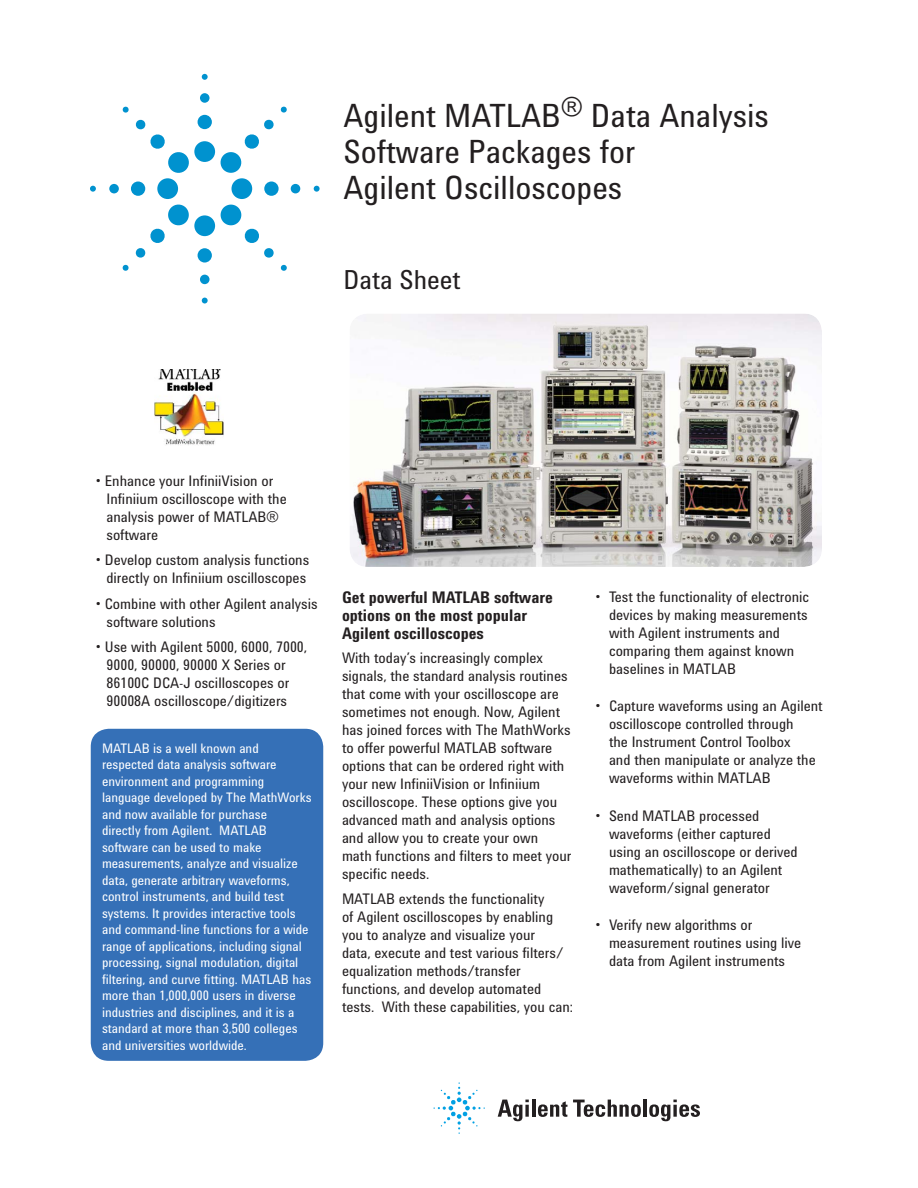
<style>
.page{position:relative;width:918px;height:1188px;background:#fff}
.page>*{position:absolute;margin:0;border:0;box-sizing:border-box;transform-origin:0 0}
.t1{font:33px/36px "Agilent Condensed CFF";color:#231f20}
.t2{font:27px "Agilent Condensed CFF";color:#231f20}
.t3{font:700 16.5px/18px "Agilent Condensed CFF";color:#231f20}
.t4{font:15px/18px "Agilent Condensed CFF";color:#231f20}
.t5{font:13.5px/16.5px "Agilent Condensed CFF";color:#fff}
</style>
<div class="page">
<div style="left:194px;top:141px;width:21px;height:21px;background:#0092cf;border-radius:50%"></div>
<div style="left:198px;top:115px;width:14px;height:14px;background:#0092cf;border-radius:50%"></div>
<div style="left:200px;top:93px;width:10px;height:10px;background:#0092cf;border-radius:50%"></div>
<svg style="left:202px;top:74px;width:6px;height:6px"></svg>
<div style="left:231px;top:178px;width:21px;height:21px;background:#0092cf;border-radius:50%"></div>
<div style="left:264px;top:182px;width:15px;height:14px;background:#0092cf;border-radius:50%"></div>
<div style="left:291px;top:184px;width:9px;height:9px;background:#0092cf;border-radius:50%"></div>
<svg style="left:314px;top:186px;width:6px;height:6px"></svg>
<div style="left:194px;top:215px;width:21px;height:21px;background:#0092cf;border-radius:50%"></div>
<div style="left:198px;top:248px;width:14px;height:15px;background:#0092cf;border-radius:50%"></div>
<div style="left:200px;top:275px;width:10px;height:9px;background:#0092cf;border-radius:50%"></div>
<svg style="left:202px;top:298px;width:6px;height:6px"></svg>
<div style="left:157px;top:178px;width:21px;height:21px;background:#0092cf;border-radius:50%"></div>
<div style="left:131px;top:182px;width:14px;height:14px;background:#0092cf;border-radius:50%"></div>
<div style="left:109px;top:184px;width:10px;height:9px;background:#0092cf;border-radius:50%"></div>
<svg style="left:90px;top:186px;width:6px;height:6px"></svg>
<svg style="left:220px;top:119px;width:54px;height:54px"></svg>
<svg style="left:281px;top:106px;width:6px;height:7px"></svg>
<svg style="left:220px;top:204px;width:54px;height:54px"></svg>
<svg style="left:281px;top:265px;width:6px;height:6px"></svg>
<svg style="left:135px;top:204px;width:54px;height:54px"></svg>
<svg style="left:122px;top:265px;width:7px;height:6px"></svg>
<svg style="left:135px;top:119px;width:54px;height:54px"></svg>
<svg style="left:122px;top:106px;width:7px;height:7px"></svg>
<svg style="left:498px;top:1100px;width:31px;height:21px"></svg>
<svg style="left:525px;top:1105px;width:4px;height:12px"></svg>
<hr style="left:532px;top:1100px;width:3px;height:17px;background:#231f20">
<svg style="left:538px;top:1101px;width:29px;height:16px"></svg>
<svg style="left:573px;top:1100px;width:68px;height:17px"></svg>
<hr style="left:643px;top:1100px;width:4px;height:17px;background:#231f20">
<svg style="left:649px;top:1100px;width:51px;height:21px"></svg>
<svg style="left:434px;top:1082px;width:51px;height:52px"></svg>
<img style="left:350px;top:314px;width:472px;height:253px;border-radius:18px">
<div style="left:91px;top:729px;width:232px;height:332px;background:#3570b7;border-radius:18px"></div>
<img style="left:154px;top:369px;width:69px;height:76px">
<h1 class="t1" style="left:344px;top:101px;width:427px">Agilent MATLAB<sup>®</sup> Data Analysis<br>Software Packages for<br>Agilent Oscilloscopes</h1>
<h2 class="t2" style="left:344px;top:270px;width:119px">Data Sheet</h2>
<p class="t4" style="left:106px;top:473px;width:182px;text-indent:-10px">• Enhance your InfiniiVision or<br>Infiniium oscilloscope with the analysis power of MATLAB® software</p>
<p class="t4" style="left:96px;top:553px;width:215px;text-align:center">• Develop custom analysis functions directly on Infiniium oscilloscopes</p>
<p class="t4" style="left:106px;top:596px;width:213px;text-indent:-10px">• Combine with other Agilent analysis software solutions</p>
<p class="t4" style="left:106px;top:640px;width:202px;text-indent:-10px">• Use with Agilent 5000, 6000, 7000,<br>9000, 90000, 90000 X Series or<br>86100C DCA-J oscilloscopes or<br>90008A oscilloscope/digitizers</p>
<p class="t5" style="left:102px;top:741px;width:211px">MATLAB is a well known and respected data analysis software environment and programming language developed by The MathWorks and now available for purchase<br>directly from Agilent. MATLAB software can be used to make measurements, analyze and visualize data, generate arbitrary waveforms, control instruments, and build test systems. It provides interactive tools and command-line functions for a wide range of applications, including signal processing, signal modulation, digital filtering, and curve fitting. MATLAB has more than 1,000,000 users in diverse industries and disciplines, and it is a standard at more than 3,500 colleges and universities worldwide.</p>
<p class="t3" style="left:342px;top:590px;width:212px">Get powerful MATLAB software options on the most popular<br>Agilent oscilloscopes</p>
<p class="t4" style="left:342px;top:650px;width:231px">With today’s increasingly complex signals, the standard analysis routines that come with your oscilloscope are sometimes not enough. Now, Agilent has joined forces with The MathWorks to offer powerful MATLAB software options that can be ordered right with your new InfiniiVision or Infiniium oscilloscope. These options give you advanced math and analysis options and allow you to create your own math functions and filters to meet your specific needs.</p>
<p class="t4" style="left:342px;top:892px;width:233px">MATLAB extends the functionality<br>of Agilent oscilloscopes by enabling you to analyze and visualize your<br>data, execute and test various filters/ equalization methods/transfer functions, and develop automated tests. With these capabilities, you can:</p>
<p class="t4" style="left:609px;top:589px;width:202px;text-indent:-14px">• Test the functionality of electronic devices by making measurements with Agilent instruments and comparing them against known baselines in MATLAB</p>
<p class="t4" style="left:609px;top:699px;width:215px;text-indent:-14px">• Capture waveforms using an Agilent oscilloscope controlled through<br>the Instrument Control Toolbox<br>and then manipulate or analyze the waveforms within MATLAB</p>
<p class="t4" style="left:609px;top:808px;width:190px;text-indent:-14px">• Send MATLAB processed waveforms (either captured using an oscilloscope or derived mathematically) to an Agilent waveform/signal generator</p>
<p class="t4" style="left:609px;top:918px;width:194px;text-indent:-14px">• Verify new algorithms or measurement routines using live data from Agilent instruments</p>
</div>
